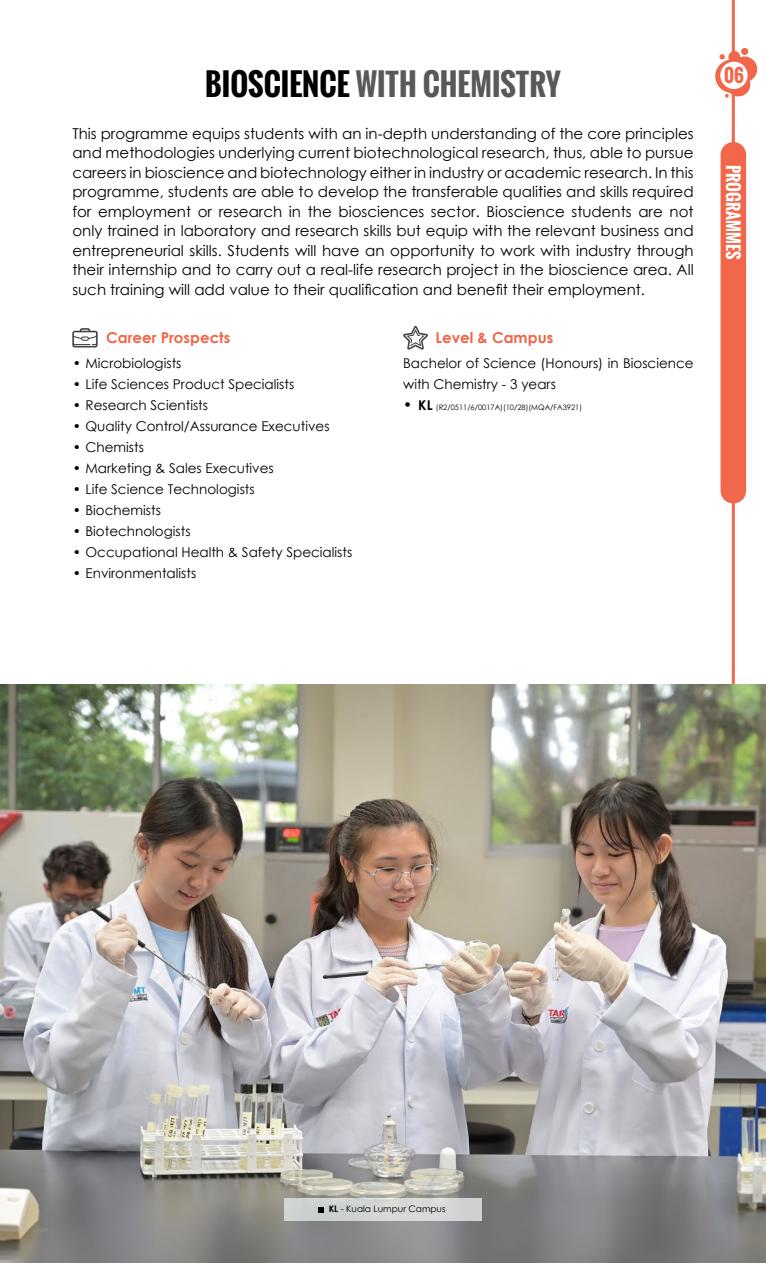
<style>
.page{position:relative;width:766px;height:1263px;background:#fff}
.page>*{position:absolute;margin:0;border:0;box-sizing:border-box;transform-origin:0 0}
.t1{font:700 30px "Oswald";color:#58595b}
.t2{font:700 18px "Oswald";color:#f26649}
.t3{font:700 16.5px "Oswald";color:#fff}
.t4{font:15px/19.5px "Century Gothic";color:#000;text-align:justify}
.t5{font:700 15px "Century Gothic";color:#f26649}
.t6{font:13.5px/21px "Century Gothic";color:#000}
.t7{font:9px "Century Gothic";color:#000}
.t8{font:7.5px "Century Gothic";color:#000}
.s1{color:#000}
.s2{font-size:15px}
.s3{font-weight:700;font-size:13.5px}
.s4{font-weight:700}
</style>
<div class="page">
<svg style="left:713px;top:0;width:45px;height:685px"></svg>
<img style="left:0;top:685px;width:765px;height:578px">
<svg style="left:72px;top:328px;width:26px;height:19px"></svg>
<svg style="left:403px;top:326px;width:25px;height:24px"></svg>
<div style="left:284px;top:1199px;width:197px;height:21px;background:#d1d5d3"></div>
<svg style="left:318px;top:1207px;width:6px;height:5px"></svg>
<h1 class="t1" style="left:205px;top:61px;width:357px"><span class="s1">BIOSCIENCE</span> WITH CHEMISTRY</h1>
<p class="t4" style="left:72px;top:123px;width:622px">This programme equips students with an in-depth understanding of the core principles and methodologies underlying current biotechnological research, thus, able to pursue careers in bioscience and biotechnology either in industry or academic research. In this programme, students are able to develop the transferable qualities and skills required for employment or research in the biosciences sector. Bioscience students are not only trained in laboratory and research skills but equip with the relevant business and entrepreneurial skills. Students will have an opportunity to work with industry through their internship and to carry out a real-life research project in the bioscience area. All such training will add value to their qualification and benefit their employment.</p>
<p class="t5" style="left:106px;top:327px;width:126px">Career Prospects</p>
<p class="t5" style="left:435px;top:327px;width:119px">Level &amp; Campus</p>
<p class="t6" style="left:73px;top:353px;width:110px">• Microbiologists</p>
<p class="t6" style="left:73px;top:374px;width:223px">• Life Sciences Product Specialists</p>
<p class="t6" style="left:73px;top:395px;width:137px">• Research Scientists</p>
<p class="t6" style="left:73px;top:416px;width:258px">• Quality Control/Assurance Executives</p>
<p class="t6" style="left:73px;top:437px;width:73px">• Chemists</p>
<p class="t6" style="left:73px;top:458px;width:202px">• Marketing &amp; Sales Executives</p>
<p class="t6" style="left:73px;top:479px;width:183px">• Life Science Technologists</p>
<p class="t6" style="left:73px;top:500px;width:90px">• Biochemists</p>
<p class="t6" style="left:73px;top:521px;width:119px">• Biotechnologists</p>
<p class="t6" style="left:73px;top:542px;width:281px">• Occupational Health &amp; Safety Specialists</p>
<p class="t6" style="left:73px;top:563px;width:125px">• Environmentalists</p>
<p class="t6" style="left:403px;top:353px;width:292px">Bachelor of Science (Honours) in Bioscience with Chemistry - 3 years</p>
<p class="t8" style="left:403px;top:402px;width:180px"><span class="s2">•</span> <span class="s3">KL</span> (R2/0511/6/0017A)(10/28)(MQA/FA3921)</p>
<p class="t2" style="left:723px;top:62px;width:21px">06</p>
<p class="t3" style="left:745px;top:165px;width:96px;rotate:90deg">PROGRAMMES</p>
<p class="t7" style="left:328px;top:1202px;width:118px"><span class="s4">KL</span> - Kuala Lumpur Campus</p>
</div>
